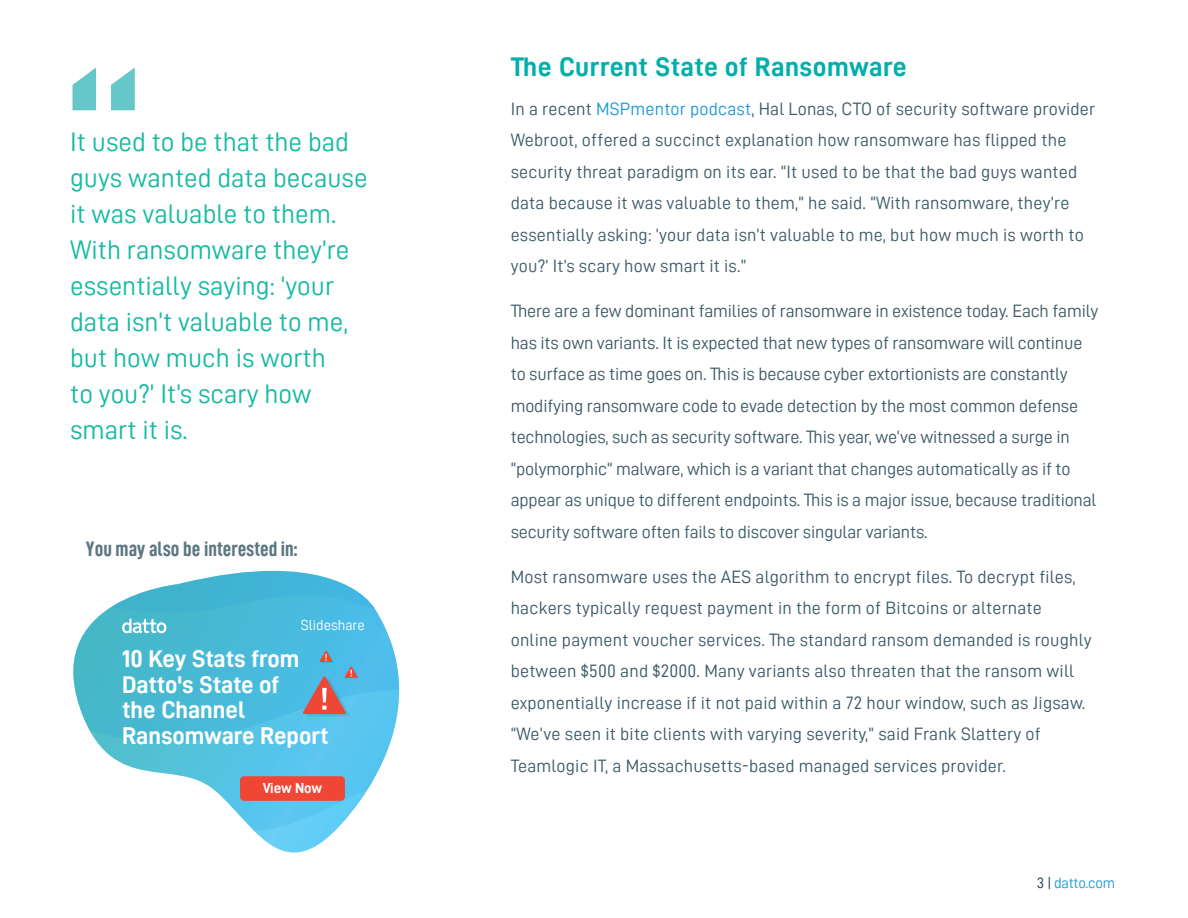
<style>
.page{position:relative;width:1188px;height:918px;background:#fff}
.page>*{position:absolute;margin:0;border:0;box-sizing:border-box;transform-origin:0 0}
.t1{font:27px/36px "Datto DIN";color:#14baa2}
.t2{font:700 27px "Datto DIN";letter-spacing:.015em;color:#00afaa}
.t3{font:700 24.3px/25.5px "Datto DIN";color:#fff}
.t4{font:700 21px "Datto DIN Condensed";color:#5d7781}
.t5{font:18px/31.5px "Datto DIN";letter-spacing:.01em;color:#3c5b67}
.t6{font:18px/31.5px "Datto DIN";letter-spacing:-.01em;color:#3c5b67}
.t7{font:15px "Datto DIN";letter-spacing:-.02em;color:#1c99d6}
.t8{font:14.55px "Datto DIN";color:#fff}
.t9{font:700 14.55px "Datto DIN";letter-spacing:-.015em;color:#fff}
.s1{color:#1c99d6}
.s2{color:#1a3e4d}
</style>
<div class="page">
<svg style="left:72px;top:68px;width:63px;height:42px"></svg>
<svg style="left:255px;top:832px;width:79px;height:21px"></svg>
<svg style="left:102px;top:748px;width:287px;height:84px"></svg>
<svg style="left:83px;top:716px;width:314px;height:32px;background:#57c2e1"></svg>
<svg style="left:73px;top:571px;width:327px;height:145px;background:#66c1da"></svg>
<div style="left:240px;top:776px;width:105px;height:25px;background:#ef4636;border-radius:4px"></div>
<h1 class="t1" style="left:70px;top:123px;width:299px">It used to be that the bad guys wanted data because it was valuable to them.<br>With ransomware they’re essentially saying: ‘your data isn’t valuable to me, but how much is worth<br>to you?’ It’s scary how smart it is.</h1>
<p class="t4" style="left:86px;top:538px;width:213px">You may also be interested in:</p>
<p class="t8" style="left:301px;top:617px;width:66px">Slideshare</p>
<h2 class="t3" style="left:122px;top:646px;width:208px">10 Key Stats from<br>Datto's State of<br>the Channel<br>Ransomware Report</h2>
<p class="t9" style="left:263px;top:780px;width:61px">View Now</p>
<h1 class="t2" style="left:511px;top:52px;width:398px">The Current State of Ransomware</h1>
<p class="t5" style="left:511px;top:92px;width:586px">In a recent <span class="s1">MSPmentor podcast</span>, Hal Lonas, CTO of security software provider Webroot, offered a succinct explanation how ransomware has flipped the security threat paradigm on its ear. “It used to be that the bad guys wanted data because it was valuable to them,” he said. “With ransomware, they’re essentially asking: ‘your data isn’t valuable to me, but how much is worth to you?’ It’s scary how smart it is.”</p>
<p class="t6" style="left:511px;top:295px;width:589px">There are a few dominant families of ransomware in existence today. Each family has its own variants. It is expected that new types of ransomware will continue to surface as time goes on. This is because cyber extortionists are constantly modifying ransomware code to evade detection by the most common defense technologies, such as security software. This year, we’ve witnessed a surge in “polymorphic” malware, which is a variant that changes automatically as if to appear as unique to different endpoints. This is a major issue, because traditional security software often fails to discover singular variants.</p>
<p class="t5" style="left:511px;top:560px;width:583px">Most ransomware uses the AES algorithm to encrypt files. To decrypt files, hackers typically request payment in the form of Bitcoins or alternate online payment voucher services. The standard ransom demanded is roughly between $500 and $2000. Many variants also threaten that the ransom will exponentially increase if it not paid within a 72 hour window, such as Jigsaw. “We’ve seen it bite clients with varying severity,” said Frank Slattery of Teamlogic IT, a Massachusetts-based managed services provider.</p>
<p class="t7" style="left:1037px;top:875px;width:80px"><span class="s2">3 |</span> datto.com</p>
</div>
